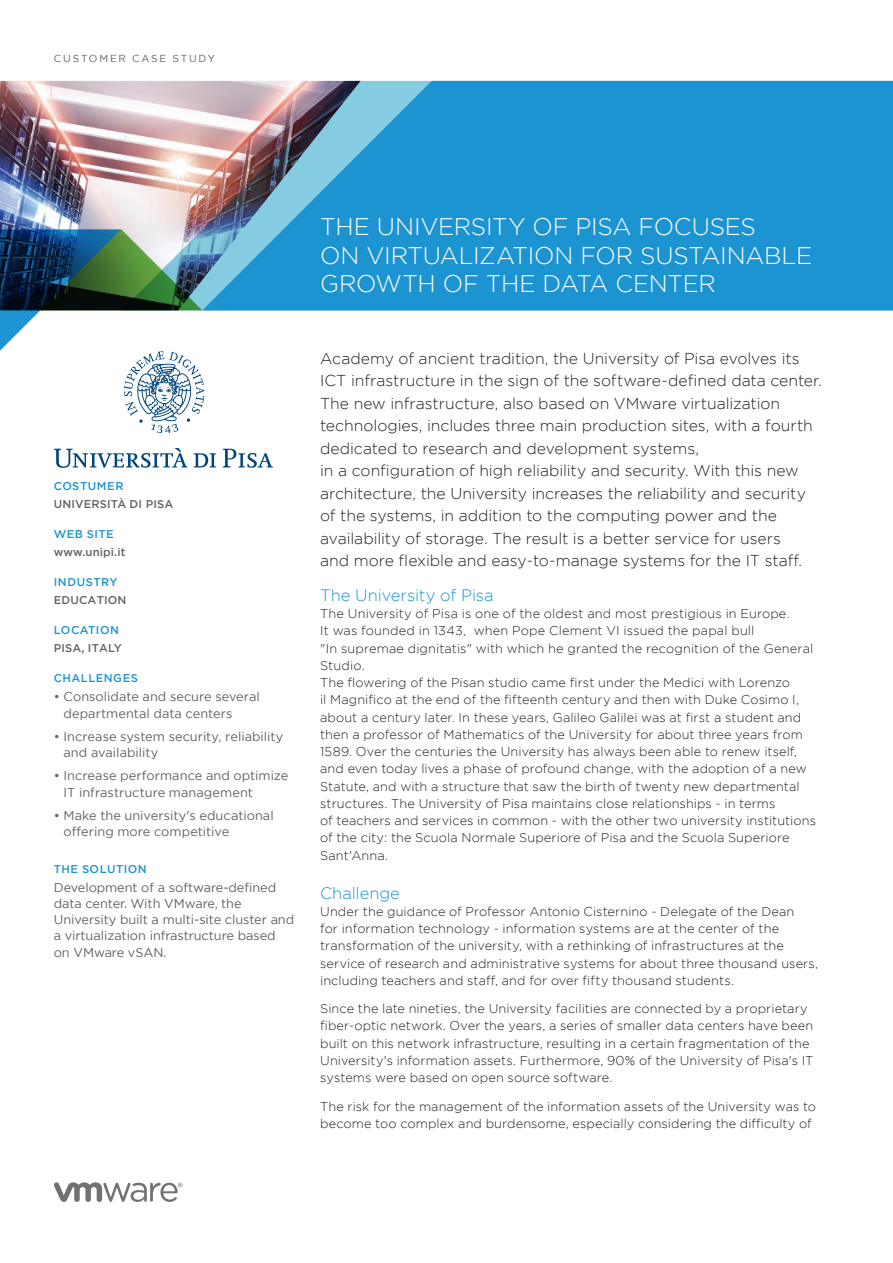
<style>
.page{position:relative;width:893px;height:1263px;background:#fff}
.page>*{position:absolute;margin:0;border:0;box-sizing:border-box;transform-origin:0 0}
.t1{font:300 24px/28.5px "Gotham";letter-spacing:-.01em;color:#fff}
.t2{font:300 16.5px "Gotham";letter-spacing:-.005em;color:#1c94d2}
.t3{font:300 15.75px/22.5px "Gotham";letter-spacing:-.005em;color:#231f20}
.t4{font:300 12.75px/17.2px "Gotham";letter-spacing:.005em;color:#231f20}
.t5{font:12.75px/16.5px "Gotham";letter-spacing:-.005em;color:#636265}
.t6{font:500 11.25px "Gotham";letter-spacing:.045em;color:#1c94d2}
.t7{font:500 11.25px "Gotham";letter-spacing:.015em;color:#636265}
.t8{font:10.2px "Gotham";letter-spacing:.18em;color:#636265}
</style>
<div class="page">
<svg style="left:54px;top:1182px;width:128px;height:20px"></svg>
<img style="left:0;top:81px;width:121px;height:148px">
<svg style="left:121px;top:81px;width:81px;height:148px"></svg>
<svg style="left:202px;top:81px;width:691px;height:229px;background:#2f95cb"></svg>
<svg style="left:194px;top:453px;width:22px;height:14px"></svg>
<svg style="left:223px;top:449px;width:50px;height:19px"></svg>
<svg style="left:54px;top:448px;width:134px;height:20px"></svg>
<svg style="left:0;top:229px;width:204px;height:204px"></svg>
<p class="t8" style="left:54px;top:52px;width:163px">CUSTOMER CASE STUDY</p>
<p class="t6" style="left:54px;top:478px;width:71px">COSTUMER</p>
<p class="t7" style="left:54px;top:496px;width:121px">UNIVERSITÀ DI PISA</p>
<p class="t6" style="left:54px;top:526px;width:61px">WEB SITE</p>
<p class="t7" style="left:54px;top:544px;width:73px">www.unipi.it</p>
<p class="t6" style="left:54px;top:574px;width:65px">INDUSTRY</p>
<p class="t7" style="left:54px;top:592px;width:74px">EDUCATION</p>
<p class="t6" style="left:54px;top:622px;width:67px">LOCATION</p>
<p class="t7" style="left:54px;top:640px;width:70px">PISA, ITALY</p>
<p class="t6" style="left:54px;top:670px;width:86px">CHALLENGES</p>
<p class="t5" style="left:64px;top:688px;width:198px;text-indent:-10px">• Consolidate and secure several departmental data centers</p>
<p class="t5" style="left:64px;top:728px;width:221px;text-indent:-10px">• Increase system security, reliability and availability</p>
<p class="t5" style="left:64px;top:767px;width:226px;text-indent:-10px">• Increase performance and optimize<br>IT infrastructure management</p>
<p class="t5" style="left:64px;top:807px;width:212px;text-indent:-10px">• Make the university's educational offering more competitive</p>
<p class="t6" style="left:54px;top:861px;width:94px">THE SOLUTION</p>
<p class="t5" style="left:54px;top:879px;width:242px">Development of a software-defined data center. With VMware, the<br>University built a multi-site cluster and a virtualization infrastructure based on VMware vSAN.</p>
<h1 class="t1" style="left:320px;top:212px;width:494px">THE UNIVERSITY OF PISA FOCUSES<br>ON VIRTUALIZATION FOR SUSTAINABLE<br>GROWTH OF THE DATA CENTER</h1>
<p class="t3" style="left:320px;top:346px;width:503px">Academy of ancient tradition, the University of Pisa evolves its ICT infrastructure in the sign of the software-defined data center.<br>The new infrastructure, also based on VMware virtualization technologies, includes three main production sites, with a fourth dedicated to research and development systems,<br>in a configuration of high reliability and security. With this new architecture, the University increases the reliability and security of the systems, in addition to the computing power and the availability of storage. The result is a better service for users<br>and more flexible and easy-to-manage systems for the IT staff.</p>
<p class="t2" style="left:320px;top:584px;width:175px">The University of Pisa</p>
<p class="t4" style="left:320px;top:604px;width:497px">The University of Pisa is one of the oldest and most prestigious in Europe.<br>It was founded in 1343, when Pope Clement VI issued the papal bull<br>"In supremae dignitatis" with which he granted the recognition of the General Studio.<br>The flowering of the Pisan studio came first under the Medici with Lorenzo<br>il Magnifico at the end of the fifteenth century and then with Duke Cosimo I, about a century later. In these years, Galileo Galilei was at first a student and then a professor of Mathematics of the University for about three years from 1589. Over the centuries the University has always been able to renew itself, and even today lives a phase of profound change, with the adoption of a new Statute, and with a structure that saw the birth of twenty new departmental structures. The University of Pisa maintains close relationships - in terms<br>of teachers and services in common - with the other two university institutions of the city: the Scuola Normale Superiore of Pisa and the Scuola Superiore Sant'Anna.</p>
<p class="t2" style="left:320px;top:882px;width:81px">Challenge</p>
<p class="t4" style="left:320px;top:902px;width:499px">Under the guidance of Professor Antonio Cisternino - Delegate of the Dean<br>for information technology - information systems are at the center of the transformation of the university, with a rethinking of infrastructures at the service of research and administrative systems for about three thousand users, including teachers and staff, and for over fifty thousand students.</p>
<p class="t4" style="left:320px;top:1000px;width:495px">Since the late nineties, the University facilities are connected by a proprietary fiber-optic network. Over the years, a series of smaller data centers have been built on this network infrastructure, resulting in a certain fragmentation of the University's information assets. Furthermore, 90% of the University of Pisa's IT systems were based on open source software.</p>
<p class="t4" style="left:320px;top:1097px;width:497px">The risk for the management of the information assets of the University was to become too complex and burdensome, especially considering the difficulty of</p>
</div>
